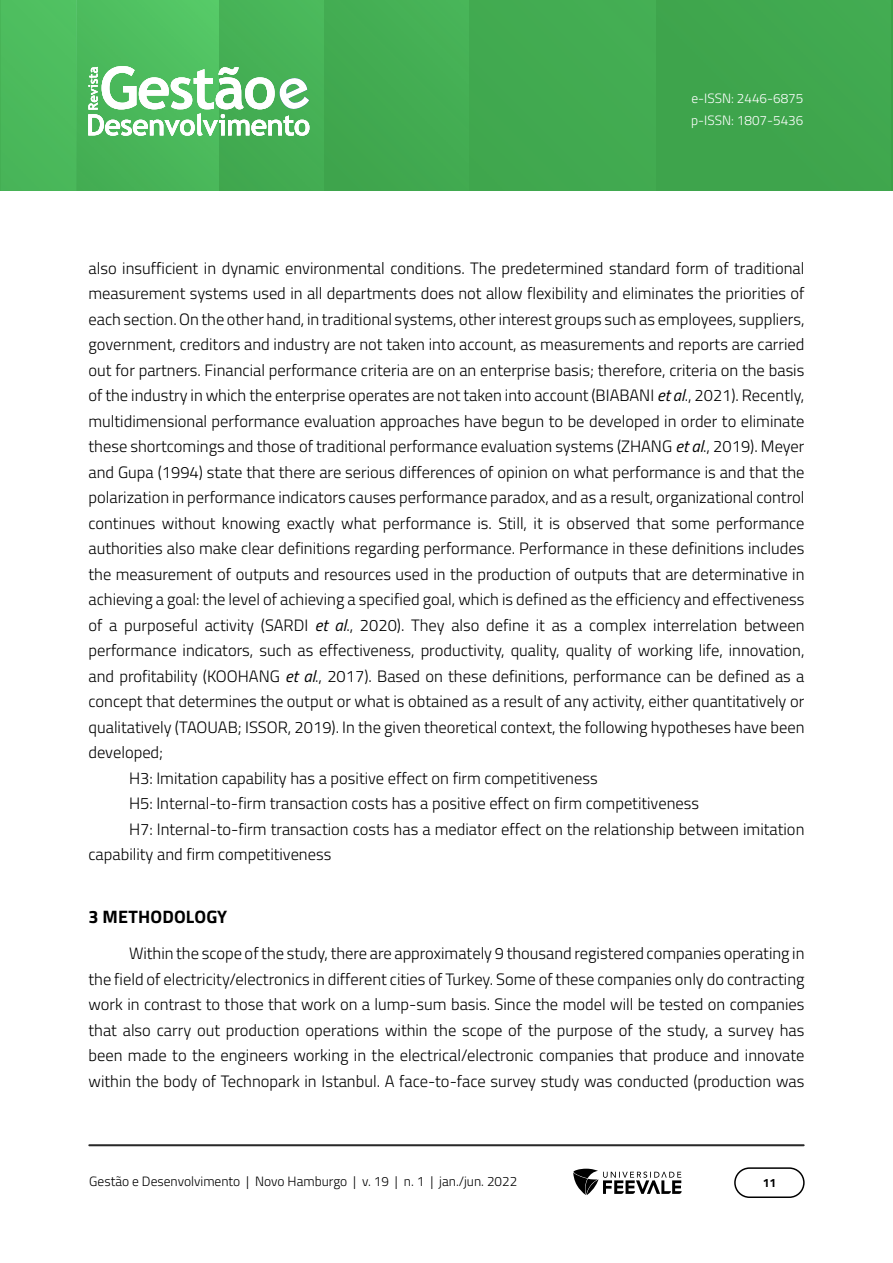
<style>
.page{position:relative;width:893px;height:1263px;background:#fff}
.page>*{position:absolute;margin:0;border:0;box-sizing:border-box;transform-origin:0 0}
.TITULO_1{font:700 18px "Titillium Web";letter-spacing:.01em;color:#000}
.Corpo_de_texto{font:300 16.5px/25.5px "Titillium Web";color:#000;text-align:justify}
.t1{font:300 13.5px "Titillium Web";color:#000}
.t2{font:300 13.5px/22.5px "Titillium Web";color:#fff}
.t3{font:700 12px "Titillium Web";color:#000}
.s1{font-weight:400;font-style:italic}
</style>
<div class="page">
<img style="left:0;top:0;width:890px;height:191px">
<hr style="left:219px;top:0;width:1px;height:191px;background:#43ae53">
<img style="left:76px;top:0;width:1px;height:191px">
<hr style="left:657px;top:0;width:1px;height:191px;background:#3ea44c">
<hr style="left:89px;top:1144px;width:715px;height:2px;background:#282828">
<div style="left:734px;top:1167px;width:71px;height:31px;border:2px solid #000;border-radius:15px"></div>
<svg style="left:573px;top:1169px;width:109px;height:26px"></svg>
<svg style="left:88px;top:66px;width:221px;height:70px"></svg>
<p class="t2" style="left:691px;top:86px;width:114px">e-ISSN: 2446-6875 p-ISSN: 1807-5436</p>
<p class="Corpo_de_texto" style="left:88px;top:254px;width:718px">also insufficient in dynamic environmental conditions. The predetermined standard form of traditional measurement systems used in all departments does not allow flexibility and eliminates the priorities of each section. On the other hand, in traditional systems, other interest groups such as employees, suppliers, government, creditors and industry are not taken into account, as measurements and reports are carried out for partners. Financial performance criteria are on an enterprise basis; therefore, criteria on the basis of the industry in which the enterprise operates are not taken into account (BIABANI <span class="s1">et al</span>., 2021). Recently, multidimensional performance evaluation approaches have begun to be developed in order to eliminate these shortcomings and those of traditional performance evaluation systems (ZHANG <span class="s1">et al</span>., 2019). Meyer and Gupa (1994) state that there are serious differences of opinion on what performance is and that the polarization in performance indicators causes performance paradox, and as a result, organizational control continues without knowing exactly what performance is. Still, it is observed that some performance authorities also make clear definitions regarding performance. Performance in these definitions includes the measurement of outputs and resources used in the production of outputs that are determinative in achieving a goal: the level of achieving a specified goal, which is defined as the efficiency and effectiveness of a purposeful activity (SARDI <span class="s1">et al</span>., 2020). They also define it as a complex interrelation between performance indicators, such as effectiveness, productivity, quality, quality of working life, innovation, and profitability (KOOHANG <span class="s1">et al</span>., 2017). Based on these definitions, performance can be defined as a concept that determines the output or what is obtained as a result of any activity, either quantitatively or qualitatively (TAOUAB; ISSOR, 2019). In the given theoretical context, the following hypotheses have been developed;</p>
<p class="Corpo_de_texto" style="left:129px;top:764px;width:470px">H3: Imitation capability has a positive effect on firm competitiveness</p>
<p class="Corpo_de_texto" style="left:129px;top:790px;width:572px">H5: Internal-to-firm transaction costs has a positive effect on firm competitiveness</p>
<p class="Corpo_de_texto" style="left:88px;top:815px;width:717px;text-indent:40px">H7: Internal-to-firm transaction costs has a mediator effect on the relationship between imitation capability and firm competitiveness</p>
<p class="TITULO_1" style="left:88px;top:903px;width:140px">3 METHODOLOGY</p>
<p class="Corpo_de_texto" style="left:88px;top:940px;width:717px;text-indent:40px">Within the scope of the study, there are approximately 9 thousand registered companies operating in the field of electricity/electronics in different cities of Turkey. Some of these companies only do contracting work in contrast to those that work on a lump-sum basis. Since the model will be tested on companies that also carry out production operations within the scope of the purpose of the study, a survey has been made to the engineers working in the electrical/electronic companies that produce and innovate within the body of Technopark in Istanbul. A face-to-face survey study was conducted (production was</p>
<p class="t1" style="left:89px;top:1171px;width:429px">Gestão e Desenvolvimento | Novo Hamburgo | v. 19 | n. 1 | jan./jun. 2022</p>
<p class="t3" style="left:763px;top:1174px;width:15px">11</p>
</div>
